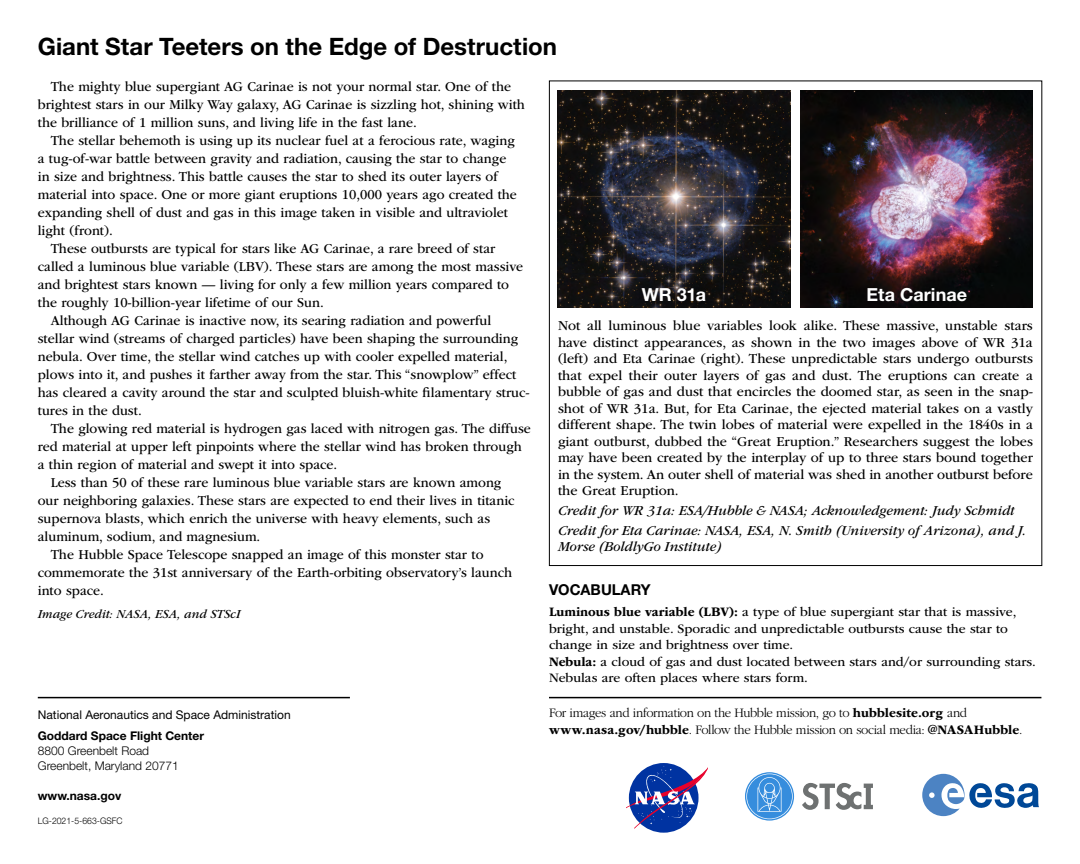
<style>
.page{position:relative;width:1080px;height:864px;background:#fff}
.page>*{position:absolute;margin:0;border:0;box-sizing:border-box;transform-origin:0 0}
._2-line-title{font:700 24px "Helvetica Neue LT Std";color:#000}
.pic_label{font:700 18px "Helvetica Neue LT Std";letter-spacing:.005em;color:#fff}
._2-line-title-2{font:700 18px "Helvetica Neue LT Std";color:#fff}
.Credits{font:700 15px "Helvetica Neue LT Std";color:#000}
.Litho_text{font:14.25px/18px "ITC Garamond Std";color:#000;scale:.96 1}
.Figure_caption_parag{font:14.25px/16.5px "ITC Garamond Std";color:#000;text-align:justify}
.Figure_caption_parag-2{font:italic 14.25px/16.5px "ITC Garamond Std";color:#000}
.Term{font:13.5px/16.5px "ITC Garamond Std";color:#000}
.t1{font:300 13.5px/16.5px "ITC Garamond Std";letter-spacing:-.03em;color:#000;scale:.95 1}
.t2{font:italic 12.75px "ITC Garamond Std";letter-spacing:.005em;color:#000}
.t3{font:12px "Helvetica Neue LT Std";color:#000}
.t4{font:300 12px "Helvetica Neue LT Std";color:#000}
.t5{font:700 12px "Helvetica Neue LT Std";color:#000}
.Product_number{font:300 9px "Helvetica Neue LT Std";color:#000;scale:.96 1}
.s1{font-weight:700}
</style>
<div class="page">
<svg style="left:629px;top:763px;width:70px;height:70px"></svg>
<svg style="left:626px;top:766px;width:81px;height:63px"></svg>
<svg style="left:802px;top:783px;width:71px;height:27px"></svg>
<svg style="left:745px;top:772px;width:49px;height:49px"></svg>
<svg style="left:746px;top:774px;width:47px;height:45px;background:#6eace6"></svg>
<svg style="left:922px;top:774px;width:117px;height:42px"></svg>
<hr style="left:38px;top:697px;width:312px;height:1px;background:#000">
<hr style="left:549px;top:697px;width:492px;height:1px;background:#000">
<img style="left:558px;top:90px;width:232px;height:217px">
<img style="left:800px;top:90px;width:232px;height:217px">
<div style="left:633px;top:278px;width:82px;height:32px;background:#000;opacity:.75"></div>
<p class="_2-line-title" style="left:38px;top:32px;width:521px">Giant Star Teeters on the Edge of Destruction</p>
<p class="Litho_text" style="left:38px;top:77px;width:509px;text-indent:13px">The mighty blue supergiant AG Carinae is not your normal star. One of the brightest stars in our Milky Way galaxy, AG Carinae is sizzling hot, shining with the brilliance of 1 million suns, and living life in the fast lane.</p>
<p class="Litho_text" style="left:38px;top:131px;width:501px;text-indent:13px">The stellar behemoth is using up its nuclear fuel at a ferocious rate, waging a tug-of-war battle between gravity and radiation, causing the star to change in size and brightness. This battle causes the star to shed its outer layers of material into space. One or more giant eruptions 10,000 years ago created the expanding shell of dust and gas in this image taken in visible and ultraviolet light (front).</p>
<p class="Litho_text" style="left:38px;top:239px;width:507px;text-indent:13px">These outbursts are typical for stars like AG Carinae, a rare breed of star called a luminous blue variable (LBV). These stars are among the most massive and brightest stars known — living for only a few million years compared to the roughly 10-billion-year lifetime of our Sun.</p>
<p class="Litho_text" style="left:38px;top:311px;width:514px;text-indent:13px">Although AG Carinae is inactive now, its searing radiation and powerful stellar wind (streams of charged particles) have been shaping the surrounding nebula. Over time, the stellar wind catches up with cooler expelled material, plows into it, and pushes it farther away from the star. This “snowplow” effect has cleared a cavity around the star and sculpted bluish-white filamentary struc&shy;tures in the dust.</p>
<p class="Litho_text" style="left:38px;top:419px;width:515px;text-indent:13px">The glowing red material is hydrogen gas laced with nitrogen gas. The diffuse red material at upper left pinpoints where the stellar wind has broken through a thin region of material and swept it into space.</p>
<p class="Litho_text" style="left:38px;top:473px;width:498px;text-indent:13px">Less than 50 of these rare luminous blue variable stars are known among our neighboring galaxies. These stars are expected to end their lives in titanic supernova blasts, which enrich the universe with heavy elements, such as aluminum, sodium, and magnesium.</p>
<p class="Litho_text" style="left:38px;top:545px;width:496px;text-indent:13px">The Hubble Space Telescope snapped an image of this monster star to commemorate the 31st anniversary of the Earth-orbiting observatory’s launch into space.</p>
<p class="t2" style="left:38px;top:607px;width:204px">Image Credit: NASA, ESA, and STScI</p>
<p class="t3" style="left:38px;top:708px;width:254px">National Aeronautics and Space Administration</p>
<p class="t5" style="left:38px;top:729px;width:168px">Goddard Space Flight Center</p>
<p class="t4" style="left:38px;top:744px;width:113px">8800 Greenbelt Road</p>
<p class="t4" style="left:38px;top:759px;width:142px">Greenbelt, Maryland 20771</p>
<p class="t5" style="left:38px;top:789px;width:85px">www.nasa.gov</p>
<p class="Product_number" style="left:38px;top:815px;width:90px">LG-2021-5-663-GSFC</p>
<p class="_2-line-title-2" style="left:642px;top:283px;width:66px">WR 31a</p>
<p class="pic_label" style="left:867px;top:283px;width:102px">Eta Carinae</p>
<p class="Figure_caption_parag" style="left:558px;top:318px;width:477px">Not all luminous blue variables look alike. These massive, unstable stars have distinct appearances, as shown in the two images above of WR 31a (left) and Eta Carinae (right). These unpredictable stars undergo outbursts that expel their outer layers of gas and dust. The eruptions can create a bubble of gas and dust that encircles the doomed star, as seen in the snap&shy;shot of WR 31a. But, for Eta Carinae, the ejected material takes on a vastly different shape. The twin lobes of material were expelled in the 1840s in a giant outburst, dubbed the “Great Eruption.” Researchers suggest the lobes may have been created by the interplay of up to three stars bound together in the system. An outer shell of material was shed in another outburst before the Great Eruption.</p>
<p class="Figure_caption_parag-2" style="left:558px;top:502px;width:458px">Credit for WR 31a: ESA/Hubble &amp; NASA; Acknowledgement: Judy Schmidt</p>
<p class="Figure_caption_parag-2" style="left:558px;top:522px;width:469px">Credit for Eta Carinae: NASA, ESA, N. Smith (University of Arizona), and J.<br>Morse (BoldlyGo Institute)</p>
<p class="Credits" style="left:549px;top:581px;width:103px">VOCABULARY</p>
<p class="Term" style="left:549px;top:604px;width:469px"><span class="s1">Luminous blue variable (LBV):</span> a type of blue supergiant star that is massive, bright, and unstable. Sporadic and unpredictable outbursts cause the star to change in size and brightness over time.</p>
<p class="Term" style="left:549px;top:654px;width:488px"><span class="s1">Nebula:</span> a cloud of gas and dust located between stars and/or surrounding stars.<br>Nebulas are often places where stars form.</p>
<p class="t1" style="left:549px;top:705px;width:500px">For images and information on the Hubble mission, go to <span class="s1">hubblesite.org</span> and <span class="s1">www.nasa.gov/hubble</span>. Follow the Hubble mission on social media: <span class="s1">@NASAHubble</span>.</p>
</div>
